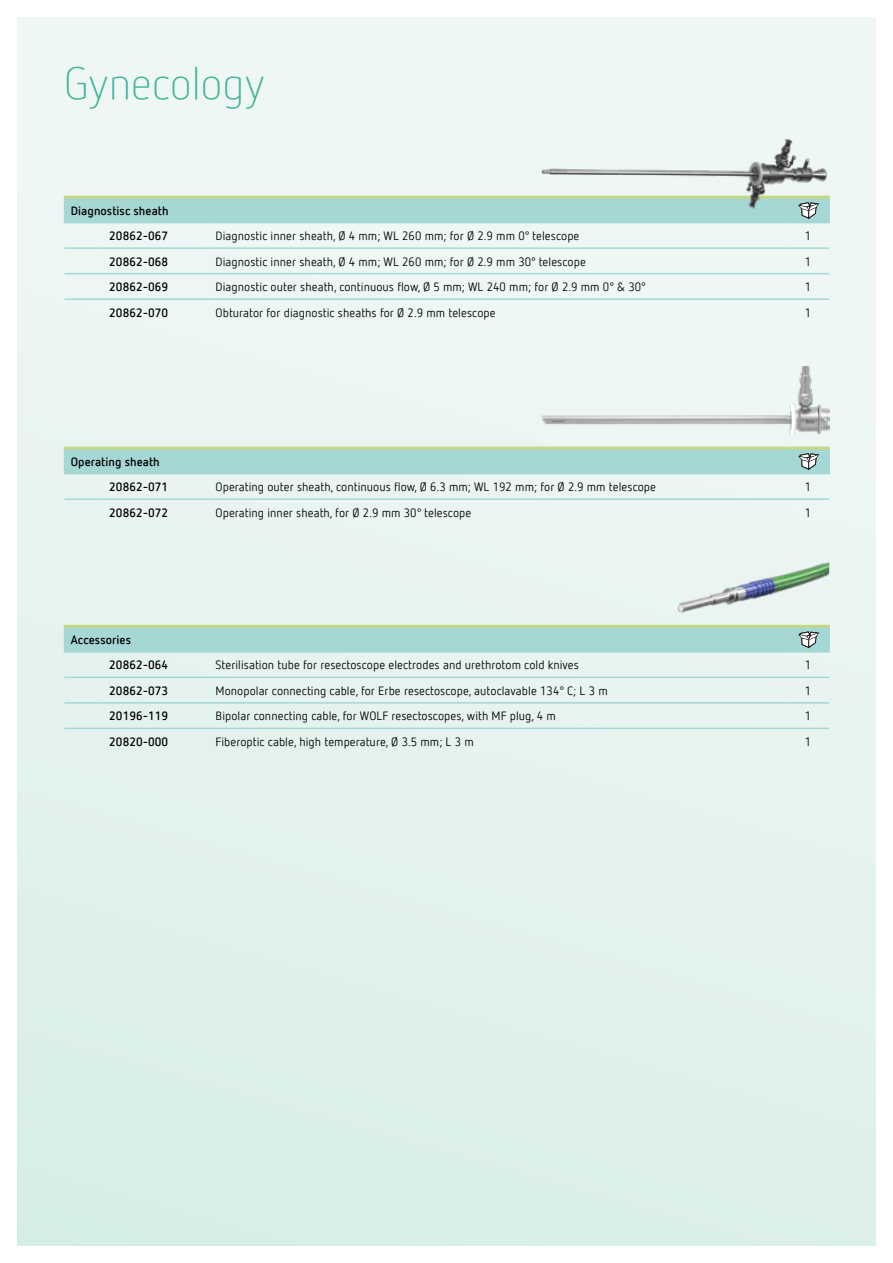
<style>
.page{position:relative;width:893px;height:1263px;background:#fff}
.page>*{position:absolute;margin:0;border:0;box-sizing:border-box;transform-origin:0 0}
.t1{font:300 45px "Netto Offc Pro";letter-spacing:-.01em;color:#3fb498}
.t2{font:12px "Netto Offc Pro";letter-spacing:.005em;color:#000}
.t3{font:700 12px/25.5px "Netto Offc Pro";letter-spacing:.005em;color:#000}
</style>
<div class="page">
<div style="left:17px;top:17px;width:859px;height:1229px;background:#e6f3ef"></div>
<hr style="left:828px;top:199px;width:2px;height:23px;background:#a5d7d5">
<hr style="left:64px;top:196px;width:39px;height:3px;background:#c5d984">
<hr style="left:103px;top:196px;width:106px;height:3px;background:#c5d984">
<hr style="left:209px;top:196px;width:578px;height:3px;background:#c5d984">
<hr style="left:787px;top:196px;width:43px;height:3px;background:#c5d984">
<hr style="left:787px;top:222px;width:43px;height:1px;background:#a5d7d5">
<hr style="left:65px;top:247px;width:38px;height:2px;background:#a5d7d5">
<hr style="left:103px;top:247px;width:106px;height:2px;background:#a5d7d5">
<hr style="left:209px;top:247px;width:578px;height:2px;background:#a5d7d5">
<hr style="left:787px;top:247px;width:42px;height:2px;background:#a5d7d5">
<hr style="left:65px;top:273px;width:38px;height:1px;background:#a5d7d5">
<hr style="left:103px;top:273px;width:106px;height:1px;background:#a5d7d5">
<hr style="left:209px;top:273px;width:578px;height:1px;background:#a5d7d5">
<hr style="left:787px;top:273px;width:42px;height:1px;background:#a5d7d5">
<hr style="left:65px;top:298px;width:38px;height:2px;background:#a5d7d5">
<hr style="left:103px;top:298px;width:106px;height:2px;background:#a5d7d5">
<hr style="left:209px;top:298px;width:578px;height:2px;background:#a5d7d5">
<hr style="left:787px;top:298px;width:42px;height:2px;background:#a5d7d5">
<div style="left:64px;top:197px;width:764px;height:26px;background:#a5d7d5"></div>
<hr style="left:828px;top:450px;width:2px;height:23px;background:#a5d7d5">
<hr style="left:64px;top:447px;width:39px;height:3px;background:#c5d984">
<hr style="left:103px;top:447px;width:106px;height:3px;background:#c5d984">
<hr style="left:209px;top:447px;width:578px;height:3px;background:#c5d984">
<hr style="left:787px;top:447px;width:43px;height:3px;background:#c5d984">
<hr style="left:787px;top:473px;width:43px;height:1px;background:#a5d7d5">
<hr style="left:65px;top:498px;width:38px;height:2px;background:#a5d7d5">
<hr style="left:103px;top:498px;width:106px;height:2px;background:#a5d7d5">
<hr style="left:209px;top:498px;width:578px;height:2px;background:#a5d7d5">
<hr style="left:787px;top:498px;width:42px;height:2px;background:#a5d7d5">
<svg style="left:64px;top:448px;width:765px;height:26px;background:#a6d6cf"></svg>
<hr style="left:828px;top:628px;width:2px;height:23px;background:#a5d7d5">
<hr style="left:64px;top:625px;width:39px;height:3px;background:#c5d984">
<hr style="left:103px;top:625px;width:106px;height:3px;background:#c5d984">
<hr style="left:209px;top:625px;width:578px;height:3px;background:#c5d984">
<hr style="left:787px;top:625px;width:43px;height:3px;background:#c5d984">
<hr style="left:64px;top:651px;width:39px;height:2px;background:#a5d7d5">
<hr style="left:103px;top:651px;width:106px;height:2px;background:#a5d7d5">
<hr style="left:209px;top:651px;width:578px;height:2px;background:#a5d7d5">
<hr style="left:787px;top:651px;width:43px;height:2px;background:#a5d7d5">
<hr style="left:65px;top:677px;width:38px;height:1px;background:#a5d7d5">
<hr style="left:103px;top:677px;width:106px;height:1px;background:#a5d7d5">
<hr style="left:209px;top:677px;width:578px;height:1px;background:#a5d7d5">
<hr style="left:787px;top:677px;width:42px;height:1px;background:#a5d7d5">
<hr style="left:65px;top:702px;width:38px;height:2px;background:#a5d7d5">
<hr style="left:103px;top:702px;width:106px;height:2px;background:#a5d7d5">
<hr style="left:209px;top:702px;width:578px;height:2px;background:#a5d7d5">
<hr style="left:787px;top:702px;width:42px;height:2px;background:#a5d7d5">
<hr style="left:65px;top:728px;width:38px;height:1px;background:#a5d7d5">
<hr style="left:103px;top:728px;width:106px;height:1px;background:#a5d7d5">
<hr style="left:209px;top:728px;width:578px;height:1px;background:#a5d7d5">
<hr style="left:787px;top:728px;width:42px;height:1px;background:#a5d7d5">
<svg style="left:64px;top:626px;width:764px;height:25px;background:#a6d6cf"></svg>
<img style="left:542px;top:139px;width:287px;height:74px">
<img style="left:542px;top:366px;width:287px;height:70px">
<img style="left:677px;top:562px;width:152px;height:80px">
<h1 class="t1" style="left:64px;top:55px;width:202px">Gynecology</h1>
<p class="t3" style="left:71px;top:197px;width:99px;text-align:right">Diagnostisc sheath<br>20862-067</p>
<p class="t2" style="left:216px;top:228px;width:365px">Diagnostic inner sheath, Ø 4 mm; WL 260 mm; for Ø 2.9 mm 0° telescope</p>
<p class="t2" style="left:805px;top:228px;width:8px">1</p>
<p class="t3" style="left:109px;top:248px;width:60px">20862-068</p>
<p class="t2" style="left:216px;top:254px;width:372px">Diagnostic inner sheath, Ø 4 mm; WL 260 mm; for Ø 2.9 mm 30° telescope</p>
<p class="t2" style="left:805px;top:254px;width:8px">1</p>
<p class="t3" style="left:109px;top:274px;width:60px">20862-069</p>
<p class="t2" style="left:216px;top:279px;width:432px">Diagnostic outer sheath, continuous flow, Ø 5 mm; WL 240 mm; for Ø 2.9 mm 0° &amp; 30°</p>
<p class="t2" style="left:805px;top:279px;width:8px">1</p>
<p class="t3" style="left:109px;top:299px;width:60px">20862-070</p>
<p class="t2" style="left:216px;top:305px;width:282px">Obturator for diagnostic sheaths for Ø 2.9 mm telescope</p>
<p class="t2" style="left:805px;top:305px;width:8px">1</p>
<p class="t3" style="left:109px;top:448px;width:60px;text-indent:-38px">Operating sheath<br>20862-071</p>
<p class="t2" style="left:216px;top:479px;width:442px">Operating outer sheath, continuous flow, Ø 6.3 mm; WL 192 mm; for Ø 2.9 mm telescope</p>
<p class="t2" style="left:805px;top:479px;width:8px">1</p>
<p class="t3" style="left:109px;top:499px;width:60px">20862-072</p>
<p class="t2" style="left:216px;top:505px;width:257px">Operating inner sheath, for Ø 2.9 mm 30° telescope</p>
<p class="t2" style="left:805px;top:505px;width:8px">1</p>
<p class="t3" style="left:109px;top:626px;width:60px;text-indent:-38px">Accessories<br>20862-064</p>
<p class="t2" style="left:216px;top:657px;width:365px">Sterilisation tube for resectoscope electrodes and urethrotom cold knives</p>
<p class="t2" style="left:805px;top:657px;width:8px">1</p>
<p class="t3" style="left:109px;top:677px;width:60px">20862-073</p>
<p class="t2" style="left:216px;top:683px;width:394px">Monopolar connecting cable, for Erbe resectoscope, autoclavable 134° C; L 3 m</p>
<p class="t2" style="left:805px;top:683px;width:8px">1</p>
<p class="t3" style="left:109px;top:703px;width:60px">20196-119</p>
<p class="t2" style="left:216px;top:708px;width:342px">Bipolar connecting cable, for WOLF resectoscopes, with MF plug, 4 m</p>
<p class="t2" style="left:805px;top:708px;width:8px">1</p>
<p class="t3" style="left:109px;top:728px;width:60px">20820-000</p>
<p class="t2" style="left:216px;top:734px;width:260px">Fiberoptic cable, high temperature, Ø 3.5 mm; L 3 m</p>
<p class="t2" style="left:805px;top:734px;width:8px">1</p>
</div>
